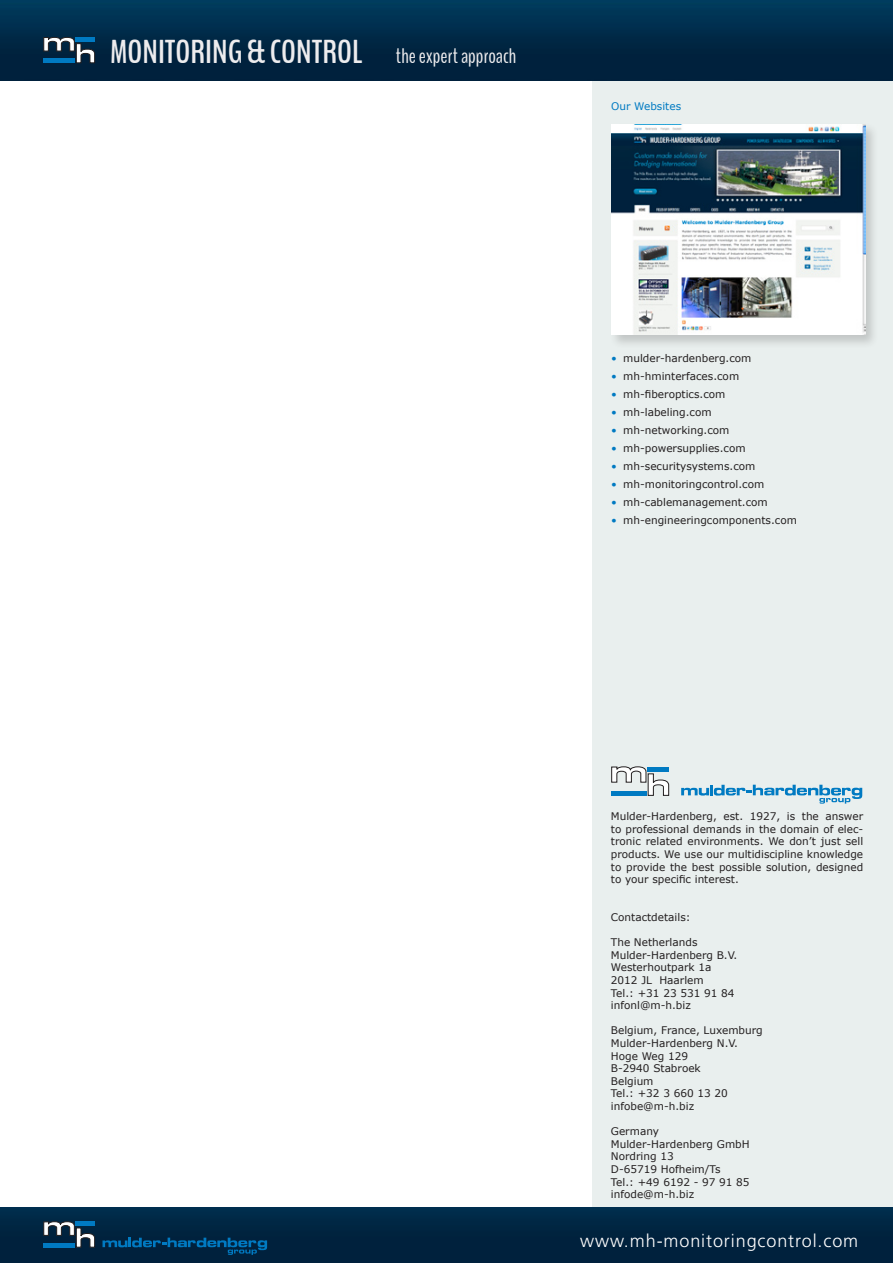
<style>
.page{position:relative;width:893px;height:1263px;background:#fff}
.page>*{position:absolute;margin:0;border:0;box-sizing:border-box;transform-origin:0 0}
.t1{font:700 33px "Bench Nine";color:#edecee}
.t2{font:300 18px "Frutiger";letter-spacing:.05em;color:#fff}
.t3{font:10.5px/12.6px "Verdana";color:#231f20}
.t4{font:10.5px "Verdana";color:#007ac2}
.s1{font-weight:400;font-size:21px}
.s2{color:#007ac2}
</style>
<div class="page">
<img style="left:0;top:0;width:893px;height:81px">
<img style="left:0;top:1208px;width:893px;height:55px">
<svg style="left:43px;top:1221px;width:52px;height:26px"></svg>
<hr style="left:43px;top:1243px;width:32px;height:4px;background:#007ac2">
<div style="left:76px;top:1221px;width:19px;height:5px;background:#007ac2"></div>
<svg style="left:103px;top:1237px;width:164px;height:18px;background:#003961"></svg>
<svg style="left:43px;top:37px;width:52px;height:26px"></svg>
<hr style="left:43px;top:59px;width:32px;height:4px;background:#007ac2">
<hr style="left:76px;top:37px;width:19px;height:4px;background:#007ac2">
<div style="left:593px;top:81px;width:300px;height:1125px;background:#e9efee"></div>
<svg style="left:611px;top:766px;width:58px;height:30px"></svg>
<svg style="left:681px;top:785px;width:181px;height:19px"></svg>
<div style="left:609px;top:122px;width:270px;height:227px;background:#231f20;opacity:.2"></div>
<img style="left:611px;top:125px;width:254px;height:210px">
<p class="t1" style="left:110px;top:30px;width:407px">MONITORING &amp; CONTROL <span class="s1">the expert approach</span></p>
<p class="t4" style="left:611px;top:100px;width:71px">Our Websites</p>
<p class="t3" style="left:611px;top:352px;width:142px"><span class="s2">•</span> mulder-hardenberg.com</p>
<p class="t3" style="left:611px;top:370px;width:129px"><span class="s2">•</span> mh-hminterfaces.com</p>
<p class="t3" style="left:611px;top:388px;width:116px"><span class="s2">•</span> mh-fiberoptics.com</p>
<p class="t3" style="left:611px;top:406px;width:102px"><span class="s2">•</span> mh-labeling.com</p>
<p class="t3" style="left:611px;top:424px;width:120px"><span class="s2">•</span> mh-networking.com</p>
<p class="t3" style="left:611px;top:442px;width:136px"><span class="s2">•</span> mh-powersupplies.com</p>
<p class="t3" style="left:611px;top:460px;width:146px"><span class="s2">•</span> mh-securitysystems.com</p>
<p class="t3" style="left:611px;top:478px;width:155px"><span class="s2">•</span> mh-monitoringcontrol.com</p>
<p class="t3" style="left:611px;top:496px;width:158px"><span class="s2">•</span> mh-cablemanagement.com</p>
<p class="t3" style="left:611px;top:514px;width:187px"><span class="s2">•</span> mh-engineeringcomponents.com</p>
<p class="t3" style="left:611px;top:810px;width:254px;text-align:justify">Mulder-Hardenberg, est. 1927, is the answer to professional demands in the domain of elec&shy;tronic related environments. We don’t just sell products. We use our multidiscipline knowledge to provide the best possible solution, designed to your specific interest.</p>
<p class="t3" style="left:611px;top:910px;width:81px">Contactdetails:</p>
<p class="t3" style="left:611px;top:936px;width:128px">The Netherlands<br>Mulder-Hardenberg B.V.<br>Westerhoutpark 1a<br>2012 JL Haarlem<br>Tel.: +31 23 531 91 84 infonl@m-h.biz</p>
<p class="t3" style="left:611px;top:1024px;width:153px">Belgium, France, Luxemburg<br>Mulder-Hardenberg N.V.<br>Hoge Weg 129<br>B-2940 Stabroek<br>Belgium<br>Tel.: +32 3 660 13 20 infobe@m-h.biz</p>
<p class="t3" style="left:611px;top:1125px;width:140px">Germany<br>Mulder-Hardenberg GmbH<br>Nordring 13<br>D-65719 Hofheim/Ts<br>Tel.: +49 6192 - 97 91 85 infode@m-h.biz</p>
<p class="t2" style="left:580px;top:1231px;width:280px">www.mh-monitoringcontrol.com</p>
</div>
